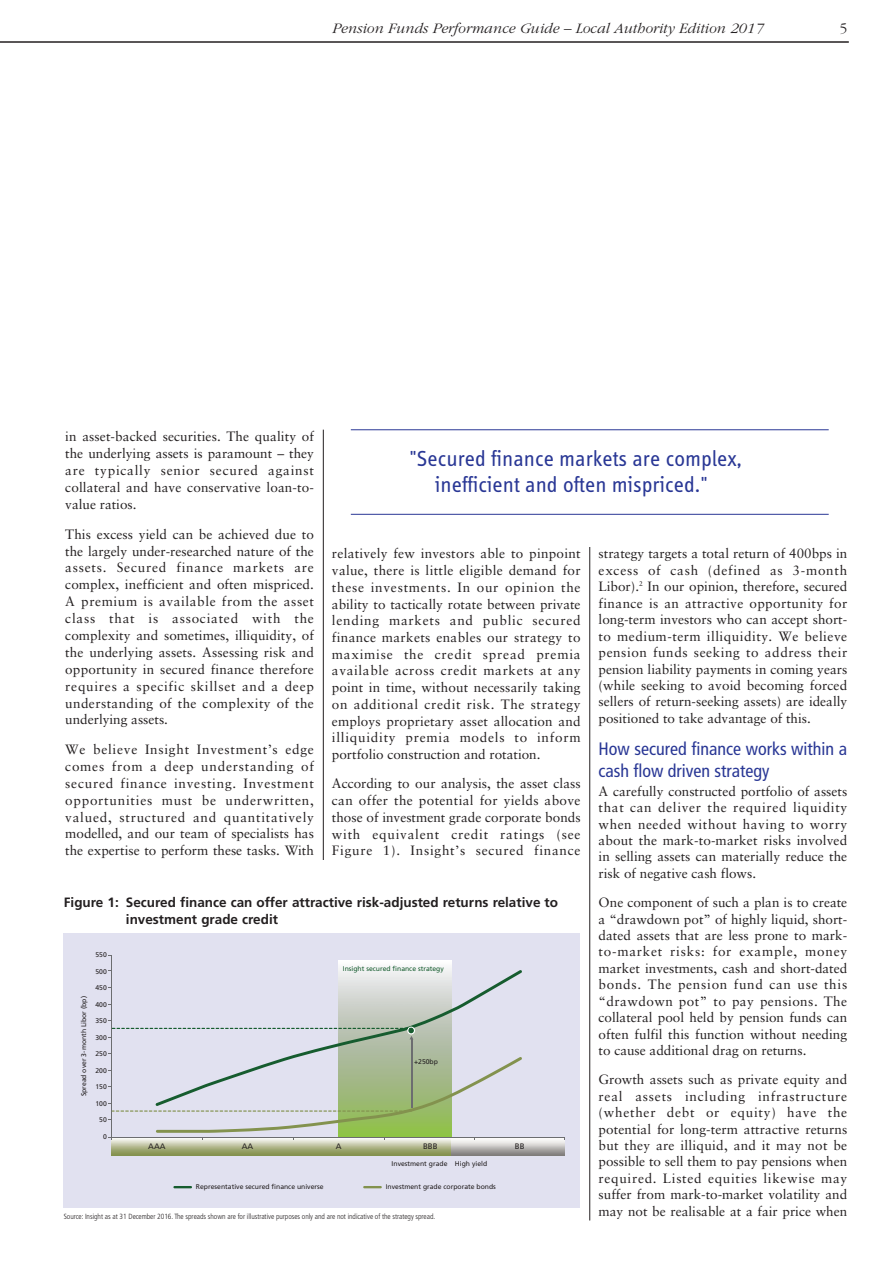
<style>
.page{position:relative;width:893px;height:1263px;background:#fff}
.page>*{position:absolute;margin:0;border:0;box-sizing:border-box;transform-origin:0 0}
.t1{font:22.5px/25.5px "Info Display OT";color:#293795;text-align:center}
.t2{font:condensed 18px/21.9px "Frutiger LT";color:#293795}
.t3{font:italic 300 15px "ITC Garamond Std";color:#231f20}
.t4{font:300 15px "ITC Garamond Std";color:#231f20}
.t5{font:13.5px/16.5px "Sabon LT Std";color:#231f20;text-align:justify}
.t6{font:700 13.5px/16.2px "Frutiger LT";color:#231f20}
.t7{font:7.95px "Frutiger";color:#231f20}
.t8{font:300 condensed 7.5px "Frutiger LT";letter-spacing:-.005em;color:#231f20}
.t9{font:6.9px "Frutiger";color:#231f20}
.t10{font:6.9px "Frutiger";color:#165c2f}
</style>
<div class="page">
<hr style="left:0;top:42px;width:849px;height:1px;background:#231f20">
<hr style="left:323px;top:430px;width:1px;height:790px;background:#231f20">
<hr style="left:589px;top:430px;width:1px;height:790px;background:#231f20">
<div style="left:64px;top:933px;width:516px;height:275px;background:#e1e1f0"></div>
<img style="left:338px;top:961px;width:113px;height:9px">
<img style="left:111px;top:1138px;width:453px;height:17px">
<hr style="left:109px;top:1137px;width:456px;height:1px;background:#6c6d70">
<hr style="left:111px;top:955px;width:1px;height:185px;background:#6c6d70">
<svg style="left:173px;top:1186px;width:19px;height:2px"></svg>
<svg style="left:363px;top:1186px;width:19px;height:2px"></svg>
<svg style="left:301px;top:970px;width:221px;height:83px"></svg>
<svg style="left:109px;top:1020px;width:306px;height:19px"></svg>
<svg style="left:109px;top:1053px;width:413px;height:87px"></svg>
<div style="left:333px;top:430px;width:516px;height:117px;background:#fff"></div>
<hr style="left:351px;top:429px;width:478px;height:1px;background:#293795">
<hr style="left:351px;top:514px;width:478px;height:1px;background:#293795">
<p class="t3" style="left:333px;top:20px;width:432px">Pension Funds Performance Guide – Local Authority Edition 2017</p>
<p class="t4" style="left:840px;top:21px;width:9px">5</p>
<p class="t5" style="left:65px;top:429px;width:250px;line-height:17px">in asset-backed securities. The quality of the underlying assets is paramount – they are typically senior secured against collateral and have conservative loan-to&shy;value ratios.</p>
<p class="t5" style="left:65px;top:527px;width:250px;line-height:17px">This excess yield can be achieved due to the largely under-researched nature of the assets. Secured finance markets are complex, inefficient and often mispriced.<br>A premium is available from the asset class that is associated with the complexity and sometimes, illiquidity, of the underlying assets. Assessing risk and opportunity in secured finance therefore requires a specific skillset and a deep understanding of the complexity of the underlying assets.</p>
<p class="t5" style="left:65px;top:742px;width:250px;line-height:17px">We believe Insight Investment’s edge comes from a deep understanding of secured finance investing. Investment opportunities must be underwritten, valued, structured and quantitatively modelled, and our team of specialists has the expertise to perform these tasks. With</p>
<h1 class="t1" style="left:409px;top:448px;width:334px">"Secured finance markets are complex, inefficient and often mispriced."</h1>
<p class="t5" style="left:332px;top:546px;width:250px">relatively few investors able to pinpoint value, there is little eligible demand for these investments. In our opinion the ability to tactically rotate between private lending markets and public secured finance markets enables our strategy to maximise the credit spread premia available across credit markets at any point in time, without necessarily taking on additional credit risk. The strategy employs proprietary asset allocation and illiquidity premia models to inform portfolio construction and rotation.</p>
<p class="t5" style="left:332px;top:776px;width:250px">According to our analysis, the asset class can offer the potential for yields above those of investment grade corporate bonds with equivalent credit ratings (see Figure 1). Insight’s secured finance</p>
<p class="t5" style="left:599px;top:546px;width:250px">strategy targets a total return of 400bps in excess of cash (defined as 3-month Libor).<sup>2</sup> In our opinion, therefore, secured finance is an attractive opportunity for long-term investors who can accept short&shy;to medium-term illiquidity. We believe pension funds seeking to address their pension liability payments in coming years (while seeking to avoid becoming forced sellers of return-seeking assets) are ideally positioned to take advantage of this.</p>
<h2 class="t2" style="left:599px;top:738px;width:250px">How secured finance works within a cash flow driven strategy</h2>
<p class="t5" style="left:599px;top:784px;width:250px">A carefully constructed portfolio of assets that can deliver the required liquidity when needed without having to worry about the mark-to-market risks involved in selling assets can materially reduce the risk of negative cash flows.</p>
<p class="t5" style="left:599px;top:895px;width:250px">One component of such a plan is to create a “drawdown pot” of highly liquid, short&shy;dated assets that are less prone to mark&shy;to-market risks: for example, money market investments, cash and short-dated bonds. The pension fund can use this “drawdown pot” to pay pensions. The collateral pool held by pension funds can often fulfil this function without needing to cause additional drag on returns.</p>
<p class="t5" style="left:599px;top:1072px;width:250px">Growth assets such as private equity and real assets including infrastructure (whether debt or equity) have the potential for long-term attractive returns but they are illiquid, and it may not be possible to sell them to pay pensions when required. Listed equities likewise may suffer from mark-to-market volatility and may not be realisable at a fair price when</p>
<p class="t6" style="left:126px;top:895px;width:434px;text-indent:-62px">Figure 1: Secured finance can offer attractive risk-adjusted returns relative to investment grade credit</p>
<p class="t9" style="left:95px;top:952px;width:13px">550</p>
<p class="t9" style="left:95px;top:968px;width:13px">500</p>
<p class="t9" style="left:95px;top:985px;width:13px">450</p>
<p class="t9" style="left:95px;top:1001px;width:13px">400</p>
<p class="t9" style="left:95px;top:1018px;width:13px">350</p>
<p class="t9" style="left:95px;top:1034px;width:13px">300</p>
<p class="t9" style="left:95px;top:1051px;width:13px">250</p>
<p class="t9" style="left:95px;top:1067px;width:13px">200</p>
<p class="t9" style="left:95px;top:1084px;width:13px">150</p>
<p class="t9" style="left:95px;top:1100px;width:13px">100</p>
<p class="t9" style="left:99px;top:1117px;width:9px">50</p>
<p class="t9" style="left:103px;top:1133px;width:5px">0</p>
<p class="t10" style="left:343px;top:966px;width:103px">Insight secured finance strategy</p>
<p class="t9" style="left:81px;top:1096px;width:102px;rotate:-90deg">Spread over 3-month Libor (bp)</p>
<p class="t9" style="left:414px;top:1059px;width:25px">+250bp</p>
<p class="t7" style="left:148px;top:1143px;width:19px">AAA</p>
<p class="t7" style="left:242px;top:1143px;width:13px">AA</p>
<p class="t7" style="left:423px;top:1143px;width:16px">BBB</p>
<p class="t7" style="left:515px;top:1143px;width:11px">BB</p>
<p class="t9" style="left:392px;top:1161px;width:97px">Investment grade High yield</p>
<p class="t7" style="left:336px;top:1143px;width:7px">A</p>
<p class="t9" style="left:196px;top:1184px;width:129px">Representative secured finance universe</p>
<p class="t9" style="left:386px;top:1184px;width:112px">Investment grade corporate bonds</p>
<p class="t8" style="left:64px;top:1212px;width:373px">Source: Insight as at 31 December 2016. The spreads shown are for illustrative purposes only and are not indicative of the strategy spread.</p>
</div>
